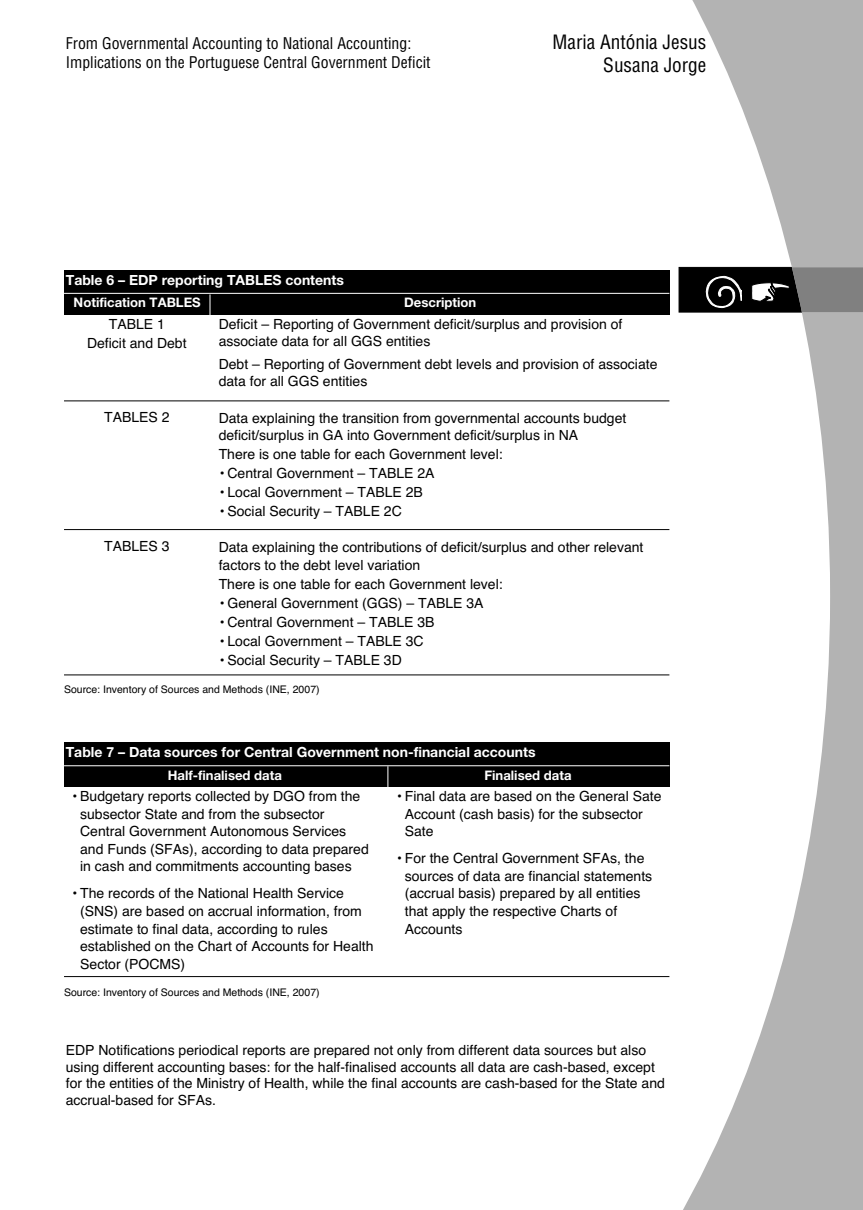
<style>
.page{position:relative;width:863px;height:1210px;background:#fff}
.page>*{position:absolute;margin:0;border:0;box-sizing:border-box;transform-origin:0 0}
.t1{font:condensed 19.25px/23.1px "Helvetica";color:#000;text-align:right}
.t2{font:condensed 15.75px/18.9px "Helvetica";color:#000}
.t3{font:14px/17.5px "Helvetica";color:#000}
.t4{font:700 14px "Helvetica Neue";color:#fff}
.t5{font:700 13.12px "Helvetica Neue";color:#fff}
.t6{font:10.5px "Helvetica";color:#000}
</style>
<div class="page">
<svg style="left:678px;top:0;width:185px;height:1209px"></svg>
<svg style="left:679px;top:267px;width:184px;height:45px"></svg>
<hr style="left:64px;top:529px;width:605px;height:1px;background:#000">
<hr style="left:64px;top:674px;width:605px;height:1px;background:#000">
<hr style="left:64px;top:400px;width:605px;height:1px;background:#000">
<div style="left:64px;top:269px;width:605px;height:23px;background:#000"></div>
<div style="left:64px;top:292px;width:605px;height:22px;background:#000"></div>
<svg style="left:210px;top:294px;width:1px;height:21px"></svg>
<hr style="left:64px;top:293px;width:605px;height:1px;background:#fff">
<hr style="left:64px;top:976px;width:605px;height:1px;background:#000">
<div style="left:64px;top:742px;width:605px;height:22px;background:#000"></div>
<div style="left:64px;top:764px;width:605px;height:22px;background:#000"></div>
<svg style="left:387px;top:766px;width:1px;height:21px"></svg>
<hr style="left:64px;top:765px;width:605px;height:1px;background:#fff">
<p class="t2" style="left:66px;top:35px;width:366px">From Governmental Accounting to National Accounting:<br>Implications on the Portuguese Central Government Deficit</p>
<h1 class="t1" style="left:552px;top:32px;width:155px">Maria Antónia Jesus<br>Susana Jorge</h1>
<p class="t4" style="left:66px;top:275px;width:280px">Table 6 – EDP reporting TABLES contents</p>
<p class="t5" style="left:74px;top:298px;width:129px">Notification TABLES</p>
<p class="t5" style="left:404px;top:298px;width:74px">Description</p>
<p class="t3" style="left:87px;top:315px;width:101px;line-height:18.9px;text-align:center">TABLE 1<br>Deficit and Debt</p>
<p class="t3" style="left:104px;top:409px;width:67px">TABLES 2</p>
<p class="t3" style="left:104px;top:539px;width:67px">TABLES 3</p>
<p class="t3" style="left:219px;top:316px;width:405px">Deficit – Reporting of Government deficit/surplus and provision of associate data for all GGS entities</p>
<p class="t3" style="left:219px;top:356px;width:440px">Debt – Reporting of Government debt levels and provision of associate data for all GGS entities</p>
<p class="t3" style="left:219px;top:410px;width:409px">Data explaining the transition from governmental accounts budget deficit/surplus in GA into Government deficit/surplus in NA</p>
<p class="t3" style="left:219px;top:446px;width:285px">There is one table for each Government level:</p>
<p class="t3" style="left:219px;top:465px;width:217px">• Central Government – TABLE 2A</p>
<p class="t3" style="left:219px;top:484px;width:206px">• Local Government – TABLE 2B</p>
<p class="t3" style="left:219px;top:503px;width:185px">• Social Security – TABLE 2C</p>
<p class="t3" style="left:219px;top:540px;width:426px">Data explaining the contributions of deficit/surplus and other relevant factors to the debt level variation</p>
<p class="t3" style="left:219px;top:576px;width:285px">There is one table for each Government level:</p>
<p class="t3" style="left:219px;top:595px;width:266px">• General Government (GGS) – TABLE 3A</p>
<p class="t3" style="left:219px;top:614px;width:217px">• Central Government – TABLE 3B</p>
<p class="t3" style="left:219px;top:633px;width:206px">• Local Government – TABLE 3C</p>
<p class="t3" style="left:219px;top:652px;width:185px">• Social Security – TABLE 3D</p>
<p class="t6" style="left:64px;top:685px;width:257px">Source: Inventory of Sources and Methods (INE, 2007)</p>
<p class="t4" style="left:66px;top:747px;width:471px">Table 7 – Data sources for Central Government non-financial accounts</p>
<p class="t5" style="left:168px;top:770px;width:116px">Half-finalised data</p>
<p class="t5" style="left:484px;top:770px;width:89px">Finalised data</p>
<p class="t3" style="left:80px;top:788px;width:290px;text-indent:-9px">• Budgetary reports collected by DGO from the subsector State and from the subsector Central Government Autonomous Services and Funds (SFAs), according to data prepared in cash and commitments accounting bases</p>
<p class="t3" style="left:80px;top:886px;width:295px;text-indent:-9px">• The records of the National Health Service (SNS) are based on accrual information, from estimate to final data, according to rules established on the Chart of Accounts for Health Sector (POCMS)</p>
<p class="t6" style="left:64px;top:988px;width:257px">Source: Inventory of Sources and Methods (INE, 2007)</p>
<p class="t3" style="left:405px;top:788px;width:258px;text-indent:-9px">• Final data are based on the General Sate<br>Account (cash basis) for the subsector<br>Sate</p>
<p class="t3" style="left:405px;top:851px;width:249px;text-indent:-9px">• For the Central Government SFAs, the sources of data are financial statements (accrual basis) prepared by all entities that apply the respective Charts of Accounts</p>
<p class="t3" style="left:66px;top:1042px;width:601px;line-height:16.6px">EDP Notifications periodical reports are prepared not only from different data sources but also using different accounting bases: for the half-finalised accounts all data are cash-based, except for the entities of the Ministry of Health, while the final accounts are cash-based for the State and accrual-based for SFAs.</p>
</div>
